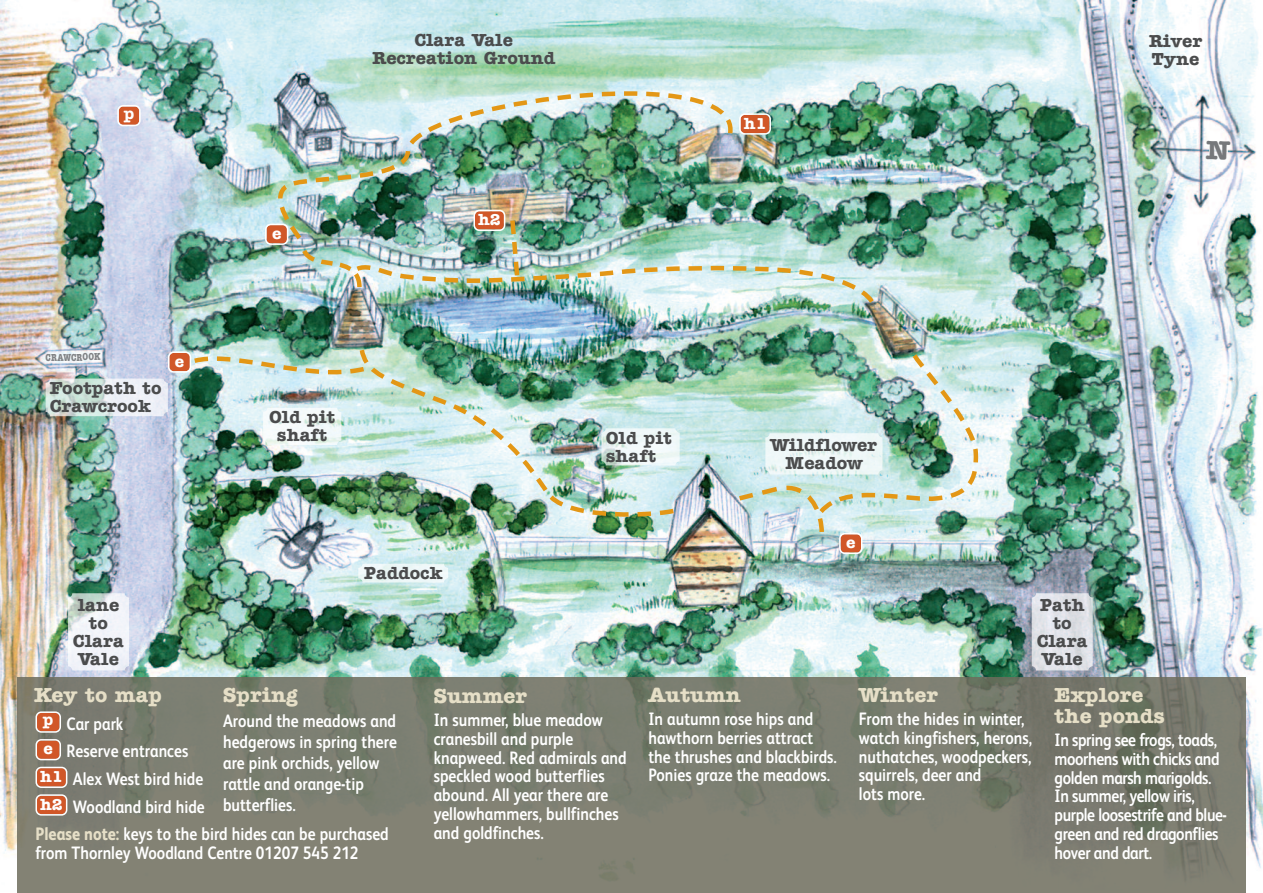
<style>
.page{position:relative;width:1263px;height:893px;background:#fff}
.page>*{position:absolute;margin:0;border:0;box-sizing:border-box;transform-origin:0 0}
.t1{font:700 21px/21px "Amer Typewriter IT Cby BT";color:#e6dfc7}
.t2{font:700 18px/18.8px "FS Albert Pro";color:#fff;scale:.85 1}
.t3{font:700 18px/18.8px "FS Albert Pro";letter-spacing:-.025em;color:#fff;scale:.85 1}
.t4{font:700 18px/18px "Amer Typewriter IT Cby BT";color:#4b4c4d;text-align:center}
.t5{font:700 16.5px/28.3px "Amer Typewriter IT Cby BT";color:#fff}
.t6{font:700 condensed 10.5px "American Typewriter";color:#808285}
.s1{font-weight:800;color:#e6dfc7}
</style>
<div class="page">
<img style="left:0;top:0;width:1263px;height:868px">
<div style="left:17px;top:677px;width:1229px;height:216px;background:#6d6c5c;opacity:.85"></div>
<svg style="left:117px;top:105px;width:24px;height:21px"></svg>
<svg style="left:36px;top:711px;width:25px;height:22px"></svg>
<svg style="left:36px;top:739px;width:25px;height:21px"></svg>
<svg style="left:36px;top:767px;width:31px;height:21px"></svg>
<svg style="left:36px;top:794px;width:31px;height:22px"></svg>
<div style="left:46px;top:379px;width:122px;height:37px;background:#fff;border-radius:4px;opacity:.7"></div>
<div style="left:601px;top:428px;width:79px;height:37px;background:#eff8f9;border-radius:4px"></div>
<div style="left:358px;top:564px;width:90px;height:18px;background:#edf7f8;border-radius:4px"></div>
<div style="left:1032px;top:593px;width:61px;height:77px;background:#fff;border-radius:4px;opacity:.7"></div>
<div style="left:68px;top:593px;width:61px;height:77px;background:#fff;border-radius:4px;opacity:.7"></div>
<img style="left:360px;top:356px;width:305px;height:161px">
<svg style="left:655px;top:505px;width:24px;height:13px"></svg>
<img style="left:734px;top:349px;width:248px;height:205px">
<img style="left:271px;top:65px;width:463px;height:145px">
<svg style="left:722px;top:113px;width:49px;height:25px"></svg>
<img style="left:265px;top:210px;width:613px;height:98px">
<img style="left:168px;top:345px;width:205px;height:32px">
<div style="left:263px;top:408px;width:78px;height:37px;background:#fff;border-radius:4px;opacity:.7"></div>
<svg style="left:1206px;top:141px;width:25px;height:19px"></svg>
<p class="t5" style="left:124px;top:101px;width:12px">p</p>
<p class="t6" style="left:45px;top:349px;width:57px;rotate:-1deg">CRAWCROOK</p>
<p class="t4" style="left:50px;top:381px;width:113px;text-align:left">Footpath to<br>Crawcrook</p>
<p class="t5" style="left:175px;top:349px;width:11px">e</p>
<p class="t4" style="left:73px;top:597px;width:53px">lane to<br>Clara<br>Vale</p>
<p class="t5" style="left:272px;top:221px;width:11px">e</p>
<p class="t4" style="left:372px;top:33px;width:184px">Clara Vale<br>Recreation Ground</p>
<p class="t4" style="left:1149px;top:34px;width:55px;text-align:left">River<br>Tyne</p>
<p class="t5" style="left:478px;top:207px;width:24px">h2</p>
<p class="t5" style="left:744px;top:111px;width:24px">h1</p>
<p class="t4" style="left:269px;top:410px;width:68px">Old pit shaft</p>
<p class="t4" style="left:364px;top:566px;width:80px">Paddock</p>
<p class="t4" style="left:606px;top:430px;width:68px;text-align:left">Old pit shaft</p>
<p class="t4" style="left:771px;top:437px;width:108px">Wildflower<br>Meadow</p>
<p class="t5" style="left:846px;top:530px;width:11px">e</p>
<p class="t4" style="left:1037px;top:597px;width:53px">Path to<br>Clara<br>Vale</p>
<p class="t1" style="left:34px;top:687px;width:130px">Key to map</p>
<p class="t2" style="left:67px;top:716px;width:68px">Car park</p>
<p class="t2" style="left:67px;top:744px;width:145px">Reserve entrances</p>
<p class="t2" style="left:73px;top:771px;width:155px">Alex West bird hide</p>
<p class="t2" style="left:73px;top:799px;width:157px">Woodland bird hide</p>
<p class="t5" style="left:40px;top:707px;width:24px">p e h1 h2</p>
<p class="t1" style="left:223px;top:687px;width:76px">Spring</p>
<p class="t2" style="left:223px;top:712px;width:206px;line-height:21px">Around the meadows and hedgerows in spring there are pink orchids, yellow rattle and orange-tip butterflies.</p>
<p class="t2" style="left:36px;top:826px;width:417px"><span class="s1">Please note:</span> keys to the bird hides can be purchased from Thornley Woodland Centre 01207 545 212</p>
<p class="t1" style="left:434px;top:688px;width:95px">Summer</p>
<p class="t2" style="left:434px;top:712px;width:228px">In summer, blue meadow cranesbill and purple knapweed. Red admirals and speckled wood butterflies abound. All year there are yellowhammers, bullfinches and goldfinches.</p>
<p class="t1" style="left:648px;top:687px;width:94px">Autumn</p>
<p class="t2" style="left:648px;top:711px;width:223px">In autumn rose hips and hawthorn berries attract the thrushes and blackbirds.<br>Ponies graze the meadows.</p>
<p class="t1" style="left:859px;top:687px;width:81px">Winter</p>
<p class="t2" style="left:859px;top:711px;width:205px">From the hides in winter, watch kingfishers, herons, nuthatches, woodpeckers, squirrels, deer and<br>lots more.</p>
<p class="t1" style="left:1054px;top:687px;width:112px">Explore the ponds</p>
<p class="t3" style="left:1054px;top:732px;width:204px">In spring see frogs, toads, moorhens with chicks and golden marsh marigolds.<br>In summer, yellow iris, purple loosestrife and blue&shy;green and red dragonflies hover and dart.</p>
</div>
